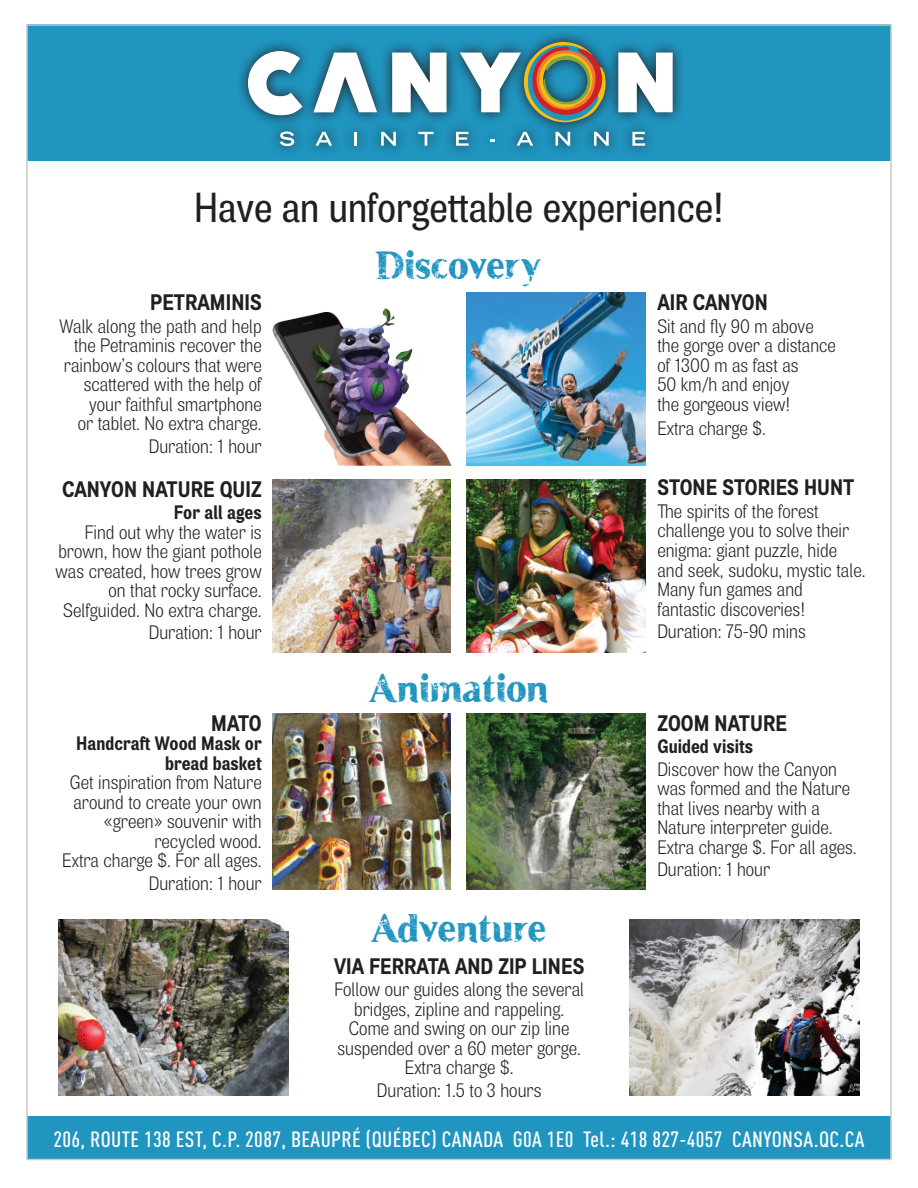
<style>
.page{position:relative;width:918px;height:1188px;background:#fff}
.page>*{position:absolute;margin:0;border:0;box-sizing:border-box;transform-origin:0 0}
.t1{font:500 42px "Air Condensed";color:#231f20}
.t2{font:36px "MUSCLE CRE";color:#1f95c0}
.t3{font:700 22.5px "Air Condensed";letter-spacing:.005em;color:#231f20}
.Adresses{font:500 21.75px "DIN Cond";letter-spacing:.015em;color:#fff;scale:1.05 1}
.t4{font:300 19.5px/19.5px "Air Condensed";letter-spacing:.005em;color:#231f20;text-align:right}
.t5{font:700 19.5px/19.5px "Air Condensed";letter-spacing:.005em;color:#231f20;text-align:right}
.s1{font-weight:700}
</style>
<div class="page">
<div style="left:27px;top:1116px;width:864px;height:44px;background:#1f95c0"></div>
<div style="left:27px;top:25px;width:864px;height:136px;background:#1f95c0"></div>
<svg style="left:240px;top:33px;width:441px;height:120px"></svg>
<svg style="left:618px;top:53px;width:55px;height:59px;background:#d5e2e7"></svg>
<svg style="left:248px;top:51px;width:54px;height:64px;background:#9fc5d4"></svg>
<svg style="left:313px;top:53px;width:64px;height:59px;background:#9bc3d2"></svg>
<svg style="left:392px;top:53px;width:55px;height:59px;background:#d5e2e7"></svg>
<svg style="left:280px;top:131px;width:14px;height:15px"></svg>
<svg style="left:315px;top:132px;width:17px;height:14px"></svg>
<svg style="left:355px;top:132px;width:2px;height:14px"></svg>
<svg style="left:381px;top:132px;width:15px;height:14px"></svg>
<svg style="left:418px;top:132px;width:16px;height:14px"></svg>
<svg style="left:456px;top:132px;width:13px;height:14px"></svg>
<svg style="left:517px;top:132px;width:16px;height:14px"></svg>
<svg style="left:555px;top:132px;width:15px;height:14px"></svg>
<svg style="left:594px;top:132px;width:15px;height:14px"></svg>
<svg style="left:632px;top:132px;width:13px;height:14px"></svg>
<svg style="left:460px;top:42px;width:146px;height:80px"></svg>
<img style="left:273px;top:484px;width:178px;height:168px">
<img style="left:59px;top:920px;width:229px;height:176px">
<img style="left:630px;top:920px;width:229px;height:176px">
<img style="left:272px;top:294px;width:205px;height:190px">
<img style="left:467px;top:293px;width:178px;height:172px">
<img style="left:467px;top:479px;width:178px;height:173px">
<img style="left:273px;top:714px;width:178px;height:176px">
<img style="left:467px;top:714px;width:178px;height:176px">
<p class="t1" style="left:194px;top:183px;width:531px">Have an unforgettable experience!</p>
<p class="t2" style="left:376px;top:246px;width:168px">Discovery</p>
<p class="t3" style="left:150px;top:289px;width:113px">PETRAMINIS</p>
<p class="t4" style="left:59px;top:317px;width:204px">Walk along the path and help the Petraminis recover the rainbow’s colours that were scattered with the help of your faithful smartphone<br>or tablet. No extra charge.</p>
<p class="t4" style="left:149px;top:437px;width:114px">Duration: 1 hour</p>
<p class="t3" style="left:62px;top:476px;width:201px">CANYON NATURE QUIZ</p>
<p class="t4" style="left:56px;top:504px;width:208px"><span class="s1">For all ages<br></span>Find out why the water is brown, how the giant pothole was created, how trees grow on that rocky surface.<br>Selfguided. No extra charge.</p>
<p class="t4" style="left:149px;top:624px;width:114px">Duration: 1 hour</p>
<p class="t3" style="left:657px;top:289px;width:112px">AIR CANYON</p>
<p class="t4" style="left:657px;top:317px;width:180px;text-align:left">Sit and fly 90 m above the gorge over a distance of 1300 m as fast as<br>50 km/h and enjoy<br>the gorgeous view!</p>
<p class="t4" style="left:657px;top:419px;width:110px">Extra charge $.</p>
<p class="t3" style="left:657px;top:474px;width:198px">STONE STORIES HUNT</p>
<p class="t4" style="left:657px;top:502px;width:210px;text-align:left">The spirits of the forest challenge you to solve their enigma: giant puzzle, hide and seek, sudoku, mystic tale.<br>Many fun games and fantastic discoveries!</p>
<p class="t4" style="left:657px;top:623px;width:150px">Duration: 75-90 mins</p>
<p class="t3" style="left:211px;top:709px;width:52px">MATO</p>
<p class="t5" style="left:76px;top:734px;width:187px">Handcraft Wood Mask or bread basket</p>
<p class="t4" style="left:62px;top:774px;width:201px">Get inspiration from Nature around to create your own «green» souvenir with recycled wood.<br>Extra charge $. For all ages.</p>
<p class="t4" style="left:149px;top:874px;width:114px">Duration: 1 hour</p>
<p class="t2" style="left:369px;top:668px;width:181px">Animation</p>
<p class="t2" style="left:371px;top:909px;width:177px">Adventure</p>
<p class="t3" style="left:334px;top:952px;width:252px">VIA FERRATA AND ZIP LINES</p>
<p class="t4" style="left:334px;top:980px;width:251px;text-align:center">Follow our guides along the several bridges, zipline and rappeling.<br>Come and swing on our zip line suspended over a 60 meter gorge.<br>Extra charge $.</p>
<p class="t4" style="left:377px;top:1081px;width:166px">Duration: 1.5 to 3 hours</p>
<p class="t3" style="left:657px;top:709px;width:131px">ZOOM NATURE</p>
<p class="t5" style="left:657px;top:737px;width:97px">Guided visits</p>
<p class="t4" style="left:657px;top:760px;width:201px;text-align:left">Discover how the Canyon was formed and the Nature that lives nearby with a<br>Nature interpreter guide.<br>Extra charge $. For all ages.</p>
<p class="t4" style="left:657px;top:861px;width:114px">Duration: 1 hour</p>
<p class="Adresses" style="left:53px;top:1126px;width:774px">206, ROUTE 138 EST, C.P. 2087, BEAUPRÉ (QUÉBEC) CANADA G0A 1E0 Tel.: 418 827-4057 CANYONSA.QC.CA</p>
</div>
